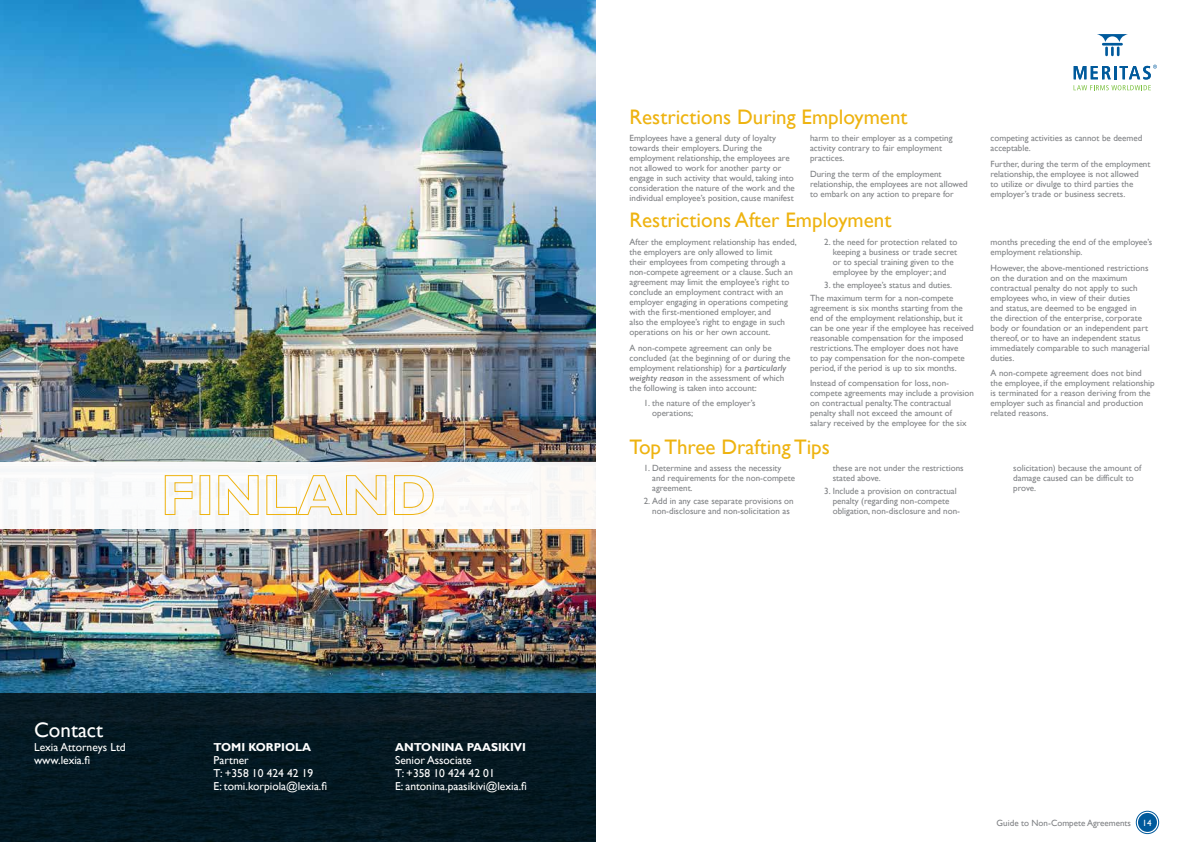
<style>
.page{position:relative;width:1191px;height:842px;background:#fff}
.page>*{position:absolute;margin:0;border:0;box-sizing:border-box;transform-origin:0 0}
.t1{font:21px "Gill Sans";color:#eeb310}
.t2{font:21px "Gill Sans";color:#fff}
.t3{font:11.5px/13.2px "Gill Sans";color:#fff}
.t4{font:700 11.5px "Gill Sans";color:#fff}
.t5{font:9px/10px "Gill Sans";color:#808285}
.t6{font:9px "Gill Sans";color:#808285}
.t7{font:9px "Gill Sans";color:#fff}
.s1{font-weight:600;font-style:italic}
</style>
<div class="page">
<div style="left:1136px;top:811px;width:22px;height:23px;border:1px solid #005a9c;border-radius:50%"></div>
<div style="left:1138px;top:813px;width:19px;height:19px;background:#005a9c;border-radius:50%"></div>
<svg style="left:1097px;top:34px;width:30px;height:22px"></svg>
<svg style="left:1073px;top:85px;width:77px;height:5px"></svg>
<svg style="left:1073px;top:65px;width:84px;height:14px"></svg>
<img style="left:0;top:0;width:595px;height:693px">
<div style="left:0;top:693px;width:595px;height:149px;background:#051923"></div>
<div style="left:0;top:462px;width:595px;height:66px;background:#f9f9f8"></div>
<svg style="left:164px;top:475px;width:29px;height:40px"></svg>
<div style="left:199px;top:475px;width:11px;height:40px;border:1px solid #eeb310"></div>
<svg style="left:218px;top:475px;width:41px;height:40px"></svg>
<svg style="left:266px;top:475px;width:121px;height:40px"></svg>
<svg style="left:394px;top:475px;width:40px;height:40px"></svg>
<h1 class="t2" style="left:34px;top:718px;width:71px">Contact</h1>
<p class="t3" style="left:34px;top:740px;width:93px">Lexia Attorneys Ltd www.lexia.fi</p>
<p class="t4" style="left:214px;top:740px;width:99px">TOMI KORPIOLA</p>
<p class="t3" style="left:214px;top:754px;width:115px">Partner<br>T: +358 10 424 42 19<br>E: tomi.korpiola@lexia.fi</p>
<p class="t4" style="left:395px;top:740px;width:132px">ANTONINA PAASIKIVI</p>
<p class="t3" style="left:395px;top:754px;width:133px">Senior Associate<br>T: +358 10 424 42 01<br>E: antonina.paasikivi@lexia.fi</p>
<h1 class="t1" style="left:629px;top:104px;width:279px">Restrictions During Employment</h1>
<p class="t5" style="left:629px;top:134px;width:167px">Employees have a general duty of loyalty towards their employers. During the employment relationship, the employees are not allowed to work for another party or engage in such activity that would, taking into consideration the nature of the work and the individual employee’s position, cause manifest</p>
<p class="t5" style="left:810px;top:134px;width:144px">harm to their employer as a competing activity contrary to fair employment practices.</p>
<p class="t5" style="left:810px;top:169px;width:159px">During the term of the employment relationship, the employees are not allowed to embark on any action to prepare for</p>
<h1 class="t1" style="left:629px;top:208px;width:263px">Restrictions After Employment</h1>
<p class="t5" style="left:629px;top:237px;width:169px">After the employment relationship has ended, the employers are only allowed to limit<br>their employees from competing through a non-compete agreement or a clause. Such an agreement may limit the employee’s right to conclude an employment contract with an employer engaging in operations competing with the first-mentioned employer, and<br>also the employee’s right to engage in such operations on his or her own account.</p>
<p class="t5" style="left:629px;top:343px;width:162px">A non-compete agreement can only be concluded (at the beginning of or during the employment relationship) for a <span class="s1">particularly weighty reason</span> in the assessment of which the following is taken into account:</p>
<p class="t5" style="left:652px;top:398px;width:105px;text-indent:-9px">1. the nature of the employer’s operations;</p>
<p class="t5" style="left:832px;top:237px;width:126px;text-indent:-9px">2. the need for protection related to keeping a business or trade secret or to special training given to the employee by the employer; and</p>
<p class="t5" style="left:810px;top:278px;width:145px;line-height:12.8px;text-align:right">3. the employee’s status and duties.<br>The maximum term for a non-compete</p>
<p class="t5" style="left:810px;top:303px;width:165px">agreement is six months starting from the end of the employment relationship, but it can be one year if the employee has received reasonable compensation for the imposed restrictions.The employer does not have<br>to pay compensation for the non-compete period, if the period is up to six months.</p>
<p class="t5" style="left:810px;top:378px;width:165px">Instead of compensation for loss, non&shy;compete agreements may include a provision on contractual penalty.The contractual penalty shall not exceed the amount of salary received by the employee for the six</p>
<h1 class="t1" style="left:629px;top:435px;width:202px">Top Three Drafting Tips</h1>
<p class="t5" style="left:652px;top:464px;width:144px;text-indent:-9px">1. Determine and assess the necessity and requirements for the non-compete agreement.</p>
<p class="t5" style="left:643px;top:496px;width:152px;text-align:center">2. Add in any case separate provisions on non-disclosure and non-solicitation as</p>
<p class="t5" style="left:832px;top:464px;width:132px">these are not under the restrictions stated above.</p>
<p class="t5" style="left:832px;top:486px;width:129px;text-indent:-9px">3. Include a provision on contractual penalty (regarding non-compete obligation, non-disclosure and non-</p>
<p class="t5" style="left:990px;top:134px;width:153px">competing activities as cannot be deemed acceptable.</p>
<p class="t5" style="left:990px;top:159px;width:161px">Further, during the term of the employment relationship, the employee is not allowed<br>to utilize or divulge to third parties the employer’s trade or business secrets.</p>
<p class="t5" style="left:990px;top:237px;width:163px">months preceding the end of the employee’s employment relationship.</p>
<p class="t5" style="left:990px;top:263px;width:161px">However, the above-mentioned restrictions on the duration and on the maximum contractual penalty do not apply to such employees who, in view of their duties<br>and status, are deemed to be engaged in the direction of the enterprise, corporate body or foundation or an independent part thereof, or to have an independent status immediately comparable to such managerial duties.</p>
<p class="t5" style="left:990px;top:368px;width:166px">A non-compete agreement does not bind the employee, if the employment relationship is terminated for a reason deriving from the employer such as financial and production related reasons.</p>
<p class="t5" style="left:1013px;top:464px;width:130px">solicitation) because the amount of damage caused can be difficult to prove.</p>
<p class="t6" style="left:996px;top:817px;width:136px">Guide to Non-Compete Agreements</p>
<p class="t7" style="left:1142px;top:817px;width:10px">14</p>
</div>
